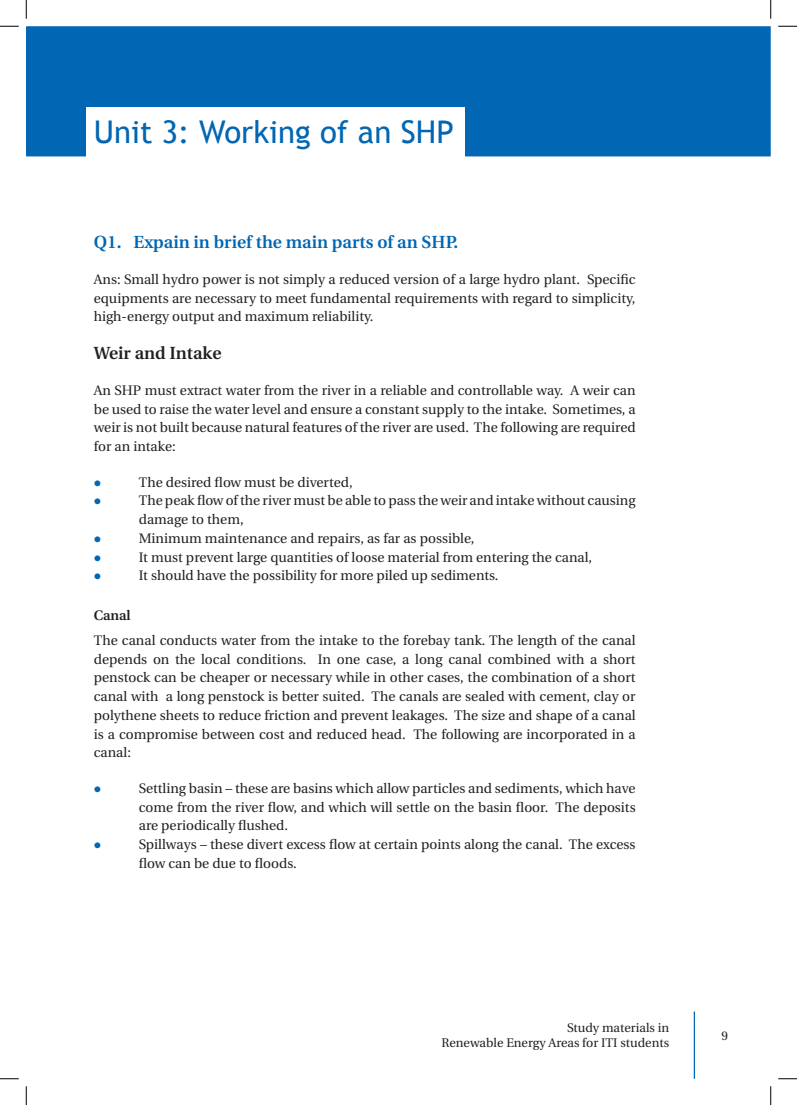
<style>
.page{position:relative;width:797px;height:1105px;background:#fff}
.page>*{position:absolute;margin:0;border:0;box-sizing:border-box;transform-origin:0 0}
.t1{font:31.25px "Trebuchet MS";color:#0166b3}
.t2{font:600 17.5px "Utopia";color:#0166b3}
.t3{font:600 17.5px "Utopia";color:#231f20}
.t4{font:13.75px/18.8px "Utopia";color:#231f20;text-align:justify}
.t5{font:600 13.75px "Utopia";color:#231f20}
.t6{font:12.5px/15px "Utopia";color:#231f20;text-align:right}
.t7{font:10px "Wingdings";color:#0166b3}
</style>
<div class="page">
<hr style="left:693px;top:1011px;width:2px;height:68px;background:#0166b3">
<div style="left:27px;top:27px;width:743px;height:129px;background:#0166b3"></div>
<div style="left:26px;top:26px;width:744px;height:130px;border:1px solid #0166b3"></div>
<div style="left:86px;top:107px;width:379px;height:53px;background:#fff"></div>
<svg style="left:0;top:25px;width:19px;height:2px"></svg>
<svg style="left:778px;top:25px;width:19px;height:2px"></svg>
<svg style="left:0;top:1078px;width:19px;height:1px"></svg>
<svg style="left:778px;top:1078px;width:19px;height:1px"></svg>
<svg style="left:25px;top:0;width:2px;height:19px"></svg>
<svg style="left:25px;top:1086px;width:2px;height:19px"></svg>
<svg style="left:770px;top:0;width:1px;height:19px"></svg>
<svg style="left:770px;top:1086px;width:1px;height:19px"></svg>
<h1 class="t1" style="left:94px;top:113px;width:361px">Unit 3: Working of an SHP</h1>
<p class="t2" style="left:94px;top:232px;width:366px">Q1. Expain in brief the main parts of an SHP.</p>
<p class="t4" style="left:94px;top:270px;width:543px">Ans: Small hydro power is not simply a reduced version of a large hydro plant. Specific equipments are necessary to meet fundamental requirements with regard to simplicity, high-energy output and maximum reliability.</p>
<p class="t3" style="left:94px;top:343px;width:129px">Weir and Intake</p>
<p class="t4" style="left:94px;top:381px;width:543px">An SHP must extract water from the river in a reliable and controllable way. A weir can be used to raise the water level and ensure a constant supply to the intake. Sometimes, a weir is not built because natural features of the river are used. The following are required for an intake:</p>
<p class="t7" style="left:94px;top:478px;width:9px">●</p>
<p class="t4" style="left:139px;top:473px;width:215px">The desired flow must be diverted,</p>
<p class="t7" style="left:94px;top:496px;width:9px">●</p>
<p class="t4" style="left:139px;top:492px;width:498px">The peak flow of the river must be able to pass the weir and intake without causing damage to them,</p>
<p class="t7" style="left:94px;top:534px;width:9px">●</p>
<p class="t4" style="left:139px;top:529px;width:337px">Minimum maintenance and repairs, as far as possible,</p>
<p class="t7" style="left:94px;top:553px;width:9px">●</p>
<p class="t4" style="left:139px;top:548px;width:455px">It must prevent large quantities of loose material from entering the canal,</p>
<p class="t7" style="left:94px;top:571px;width:9px">●</p>
<p class="t4" style="left:139px;top:567px;width:361px">It should have the possibility for more piled up sediments.</p>
<p class="t5" style="left:94px;top:608px;width:38px">Canal</p>
<p class="t4" style="left:94px;top:631px;width:543px">The canal conducts water from the intake to the forebay tank. The length of the canal depends on the local conditions. In one case, a long canal combined with a short penstock can be cheaper or necessary while in other cases, the combination of a short canal with a long penstock is better suited. The canals are sealed with cement, clay or polythene sheets to reduce friction and prevent leakages. The size and shape of a canal is a compromise between cost and reduced head. The following are incorporated in a canal:</p>
<p class="t7" style="left:94px;top:784px;width:9px">●</p>
<p class="t4" style="left:139px;top:779px;width:498px">Settling basin – these are basins which allow particles and sediments, which have come from the river flow, and which will settle on the basin floor. The deposits are periodically flushed.</p>
<p class="t7" style="left:94px;top:840px;width:9px">●</p>
<p class="t4" style="left:139px;top:835px;width:498px">Spillways – these divert excess flow at certain points along the canal. The excess flow can be due to floods.</p>
<p class="t6" style="left:441px;top:1020px;width:229px">Study materials in<br>Renewable Energy Areas for ITI students</p>
<p class="t6" style="left:721px;top:1028px;width:8px">9</p>
</div>
